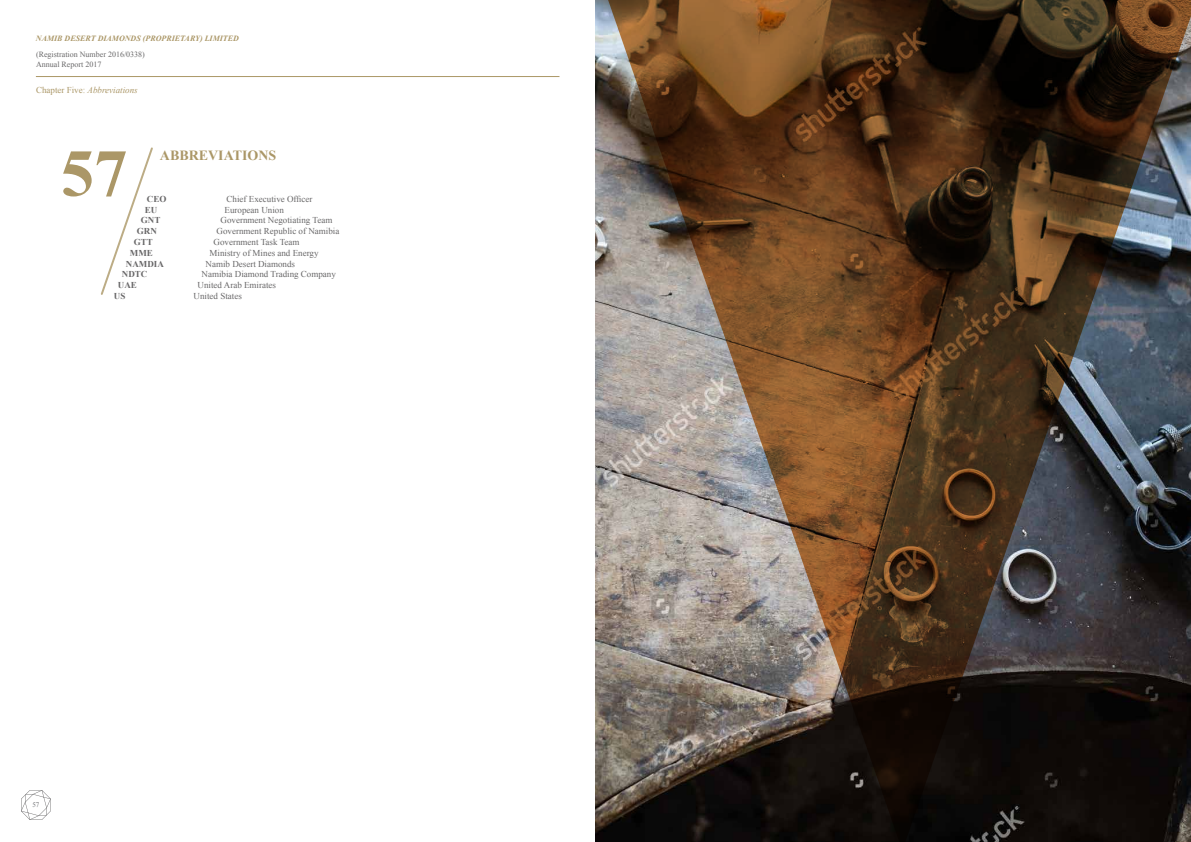
<style>
.page{position:relative;width:1191px;height:842px;background:#fff}
.page>*{position:absolute;margin:0;border:0;box-sizing:border-box;transform-origin:0 0}
.t1{font:700 66.7px "Times New Roman";color:#ab9767}
.t2{font:700 14px "Times New Roman";color:#ab9767}
.t3{font:9px "Times New Roman";color:#686768}
.t4{font:700 9px "Times New Roman";color:#686768}
.t5{font:italic 9px "Times New Roman";color:#ab9767}
.t6{font:8px/9.6px "Times New Roman";color:#686768}
.t7{font:italic 700 8px "Times New Roman";color:#ab9767}
.t8{font:7px "Times New Roman";color:#6d6e71}
.s1{font-style:normal}
</style>
<div class="page">
<svg style="left:21px;top:790px;width:30px;height:30px"></svg>
<hr style="left:36px;top:76px;width:523px;height:1px;background:#ab9767">
<svg style="left:101px;top:147px;width:52px;height:148px"></svg>
<img style="left:605px;top:0;width:586px;height:842px">
<p class="t7" style="left:36px;top:33px;width:205px">NAMIB DESERT DIAMONDS (PROPRIETARY) LIMITED</p>
<p class="t6" style="left:36px;top:49px;width:110px">(Registration Number 2016/0338)<br>Annual Report 2017</p>
<p class="t5" style="left:36px;top:83px;width:103px"><span class="s1">Chapter Five:</span> Abbreviations</p>
<h1 class="t1" style="left:61px;top:127px;width:68px">57</h1>
<h2 class="t2" style="left:160px;top:146px;width:118px">ABBREVIATIONS</h2>
<p class="t4" style="left:147px;top:193px;width:21px">CEO</p>
<p class="t4" style="left:145px;top:203px;width:14px">EU</p>
<p class="t4" style="left:141px;top:214px;width:21px">GNT</p>
<p class="t4" style="left:137px;top:225px;width:21px">GRN</p>
<p class="t4" style="left:134px;top:236px;width:21px">GTT</p>
<p class="t4" style="left:130px;top:247px;width:24px">MME</p>
<p class="t4" style="left:126px;top:257px;width:39px">NAMDIA</p>
<p class="t4" style="left:122px;top:268px;width:27px">NDTC</p>
<p class="t4" style="left:118px;top:279px;width:20px">UAE</p>
<p class="t4" style="left:114px;top:290px;width:13px">US</p>
<p class="t3" style="left:227px;top:193px;width:87px">Chief Executive Officer</p>
<p class="t3" style="left:225px;top:204px;width:61px">European Union</p>
<p class="t3" style="left:221px;top:214px;width:113px">Government Negotiating Team</p>
<p class="t3" style="left:217px;top:225px;width:124px">Government Republic of Namibia</p>
<p class="t3" style="left:214px;top:236px;width:87px">Government Task Team</p>
<p class="t3" style="left:210px;top:247px;width:110px">Ministry of Mines and Energy</p>
<p class="t3" style="left:206px;top:258px;width:91px">Namib Desert Diamonds</p>
<p class="t3" style="left:202px;top:268px;width:136px">Namibia Diamond Trading Company</p>
<p class="t3" style="left:198px;top:279px;width:80px">United Arab Emirates</p>
<p class="t3" style="left:194px;top:290px;width:50px">United States</p>
<p class="t8" style="left:32px;top:800px;width:8px">57</p>
</div>
